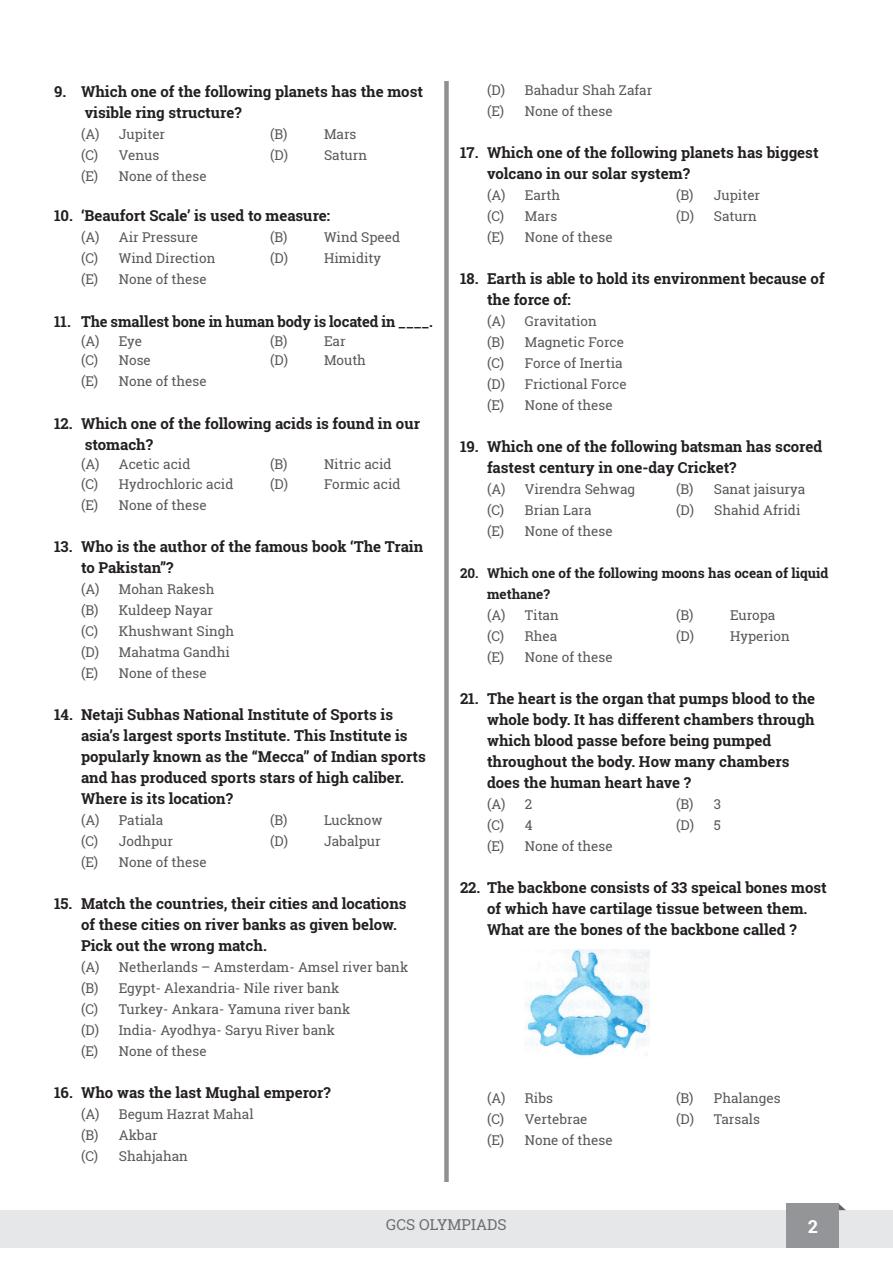
<style>
.page{position:relative;width:893px;height:1263px;background:#fff}
.page>*{position:absolute;margin:0;border:0;box-sizing:border-box;transform-origin:0 0}
.t1{font:700 18px "Roboto";color:#fff}
.t2{font:700 15px/21px "Roboto Slab";color:#231f20}
.t3{font:15px "Roboto Slab";letter-spacing:.005em;color:#6c6d70}
.t4{font:13.5px/21px "Roboto Slab";color:#57585a}
.t5{font:700 13.5px/21px "Roboto Slab";color:#231f20}
</style>
<div class="page">
<div style="left:0;top:1210px;width:893px;height:38px;background:#e6e7e9"></div>
<div style="left:786px;top:1204px;width:53px;height:44px;background:#939598"></div>
<svg style="left:839px;top:1204px;width:7px;height:6px"></svg>
<div style="left:444px;top:81px;width:5px;height:1101px;background:#918f8f"></div>
<img style="left:525px;top:949px;width:124px;height:107px">
<p class="t2" style="left:85px;top:81px;width:340px;text-indent:-31px">9. Which one of the following planets has the most visible ring structure?</p>
<p class="t4" style="left:81px;top:123px;width:86px">(A) Jupiter</p>
<p class="t4" style="left:270px;top:123px;width:19px">(B)</p>
<p class="t4" style="left:324px;top:123px;width:34px">Mars</p>
<p class="t4" style="left:81px;top:144px;width:80px">(C) Venus</p>
<p class="t4" style="left:270px;top:144px;width:20px">(D)</p>
<p class="t4" style="left:324px;top:144px;width:45px">Saturn</p>
<p class="t4" style="left:81px;top:165px;width:127px">(E) None of these</p>
<p class="t2" style="left:54px;top:205px;width:278px">10. ‘Beaufort Scale’ is used to measure:</p>
<p class="t4" style="left:81px;top:227px;width:119px">(A) Air Pressure</p>
<p class="t4" style="left:270px;top:227px;width:19px">(B)</p>
<p class="t4" style="left:324px;top:227px;width:78px">Wind Speed</p>
<p class="t4" style="left:81px;top:248px;width:136px">(C) Wind Direction</p>
<p class="t4" style="left:270px;top:248px;width:20px">(D)</p>
<p class="t4" style="left:324px;top:248px;width:59px">Himidity</p>
<p class="t4" style="left:81px;top:269px;width:127px">(E) None of these</p>
<p class="t2" style="left:54px;top:311px;width:380px">11. The smallest bone in human body is located in ____.</p>
<p class="t4" style="left:81px;top:330px;width:63px">(A) Eye</p>
<p class="t4" style="left:270px;top:330px;width:19px">(B)</p>
<p class="t4" style="left:324px;top:330px;width:23px">Ear</p>
<p class="t4" style="left:81px;top:350px;width:71px">(C) Nose</p>
<p class="t4" style="left:270px;top:350px;width:20px">(D)</p>
<p class="t4" style="left:324px;top:350px;width:43px">Mouth</p>
<p class="t4" style="left:81px;top:371px;width:127px">(E) None of these</p>
<p class="t2" style="left:85px;top:413px;width:337px;text-indent:-31px">12. Which one of the following acids is found in our stomach?</p>
<p class="t4" style="left:81px;top:454px;width:111px">(A) Acetic acid</p>
<p class="t4" style="left:270px;top:454px;width:19px">(B)</p>
<p class="t4" style="left:324px;top:454px;width:69px">Nitric acid</p>
<p class="t4" style="left:81px;top:473px;width:154px">(C) Hydrochloric acid</p>
<p class="t4" style="left:270px;top:473px;width:20px">(D)</p>
<p class="t4" style="left:324px;top:473px;width:78px">Formic acid</p>
<p class="t4" style="left:81px;top:494px;width:127px">(E) None of these</p>
<p class="t2" style="left:81px;top:536px;width:344px;text-indent:-27px">13. Who is the author of the famous book ‘The Train to Pakistan”?</p>
<p class="t4" style="left:81px;top:579px;width:155px">(A) Mohan Rakesh (B) Kuldeep Nayar<br>(C) Khushwant Singh (D) Mahatma Gandhi (E) None of these</p>
<p class="t2" style="left:81px;top:704px;width:346px;text-indent:-27px">14. Netaji Subhas National Institute of Sports is asia’s largest sports Institute. This Institute is popularly known as the “Mecca’’ of Indian sports and has produced sports stars of high caliber.<br>Where is its location?</p>
<p class="t4" style="left:81px;top:810px;width:84px">(A) Patiala</p>
<p class="t4" style="left:270px;top:810px;width:19px">(B)</p>
<p class="t4" style="left:324px;top:810px;width:60px">Lucknow</p>
<p class="t4" style="left:81px;top:831px;width:93px">(C) Jodhpur</p>
<p class="t4" style="left:270px;top:831px;width:20px">(D)</p>
<p class="t4" style="left:324px;top:831px;width:58px">Jabalpur</p>
<p class="t4" style="left:81px;top:852px;width:127px">(E) None of these</p>
<p class="t2" style="left:81px;top:893px;width:327px;text-indent:-27px">15. Match the countries, their cities and locations of these cities on river banks as given below.<br>Pick out the wrong match.</p>
<p class="t4" style="left:81px;top:957px;width:329px">(A) Netherlands – Amsterdam- Amsel river bank (B) Egypt- Alexandria- Nile river bank<br>(C) Turkey- Ankara- Yamuna river bank<br>(D) India- Ayodhya- Saryu River bank<br>(E) None of these</p>
<p class="t2" style="left:54px;top:1082px;width:278px">16. Who was the last Mughal emperor?</p>
<p class="t4" style="left:81px;top:1104px;width:174px">(A) Begum Hazrat Mahal (B) Akbar<br>(C) Shahjahan</p>
<p class="t4" style="left:487px;top:80px;width:167px">(D) Bahadur Shah Zafar (E) None of these</p>
<p class="t2" style="left:487px;top:142px;width:333px;text-indent:-27px">17. Which one of the following planets has biggest volcano in our solar system?</p>
<p class="t4" style="left:487px;top:185px;width:75px">(A) Earth</p>
<p class="t4" style="left:676px;top:185px;width:86px">(B) Jupiter</p>
<p class="t4" style="left:487px;top:206px;width:72px">(C) Mars</p>
<p class="t4" style="left:676px;top:206px;width:82px">(D) Saturn</p>
<p class="t4" style="left:487px;top:227px;width:127px">(E) None of these</p>
<p class="t2" style="left:487px;top:268px;width:339px;text-indent:-27px">18. E arth is able to hold its environment because of the force of:</p>
<p class="t4" style="left:487px;top:311px;width:141px">(A) Gravitation<br>(B) Magnetic Force (C) Force of Inertia (D) Frictional Force (E) None of these</p>
<p class="t2" style="left:487px;top:436px;width:337px;text-indent:-27px">19. Which one of the following batsman has scored fastest century in one-day Cricket?</p>
<p class="t4" style="left:487px;top:479px;width:150px">(A) Virendra Sehwag</p>
<p class="t4" style="left:676px;top:479px;width:131px">(B) Sanat jaisurya</p>
<p class="t4" style="left:487px;top:500px;width:106px">(C) Brian Lara</p>
<p class="t4" style="left:676px;top:500px;width:126px">(D) Shahid Afridi</p>
<p class="t4" style="left:487px;top:521px;width:127px">(E) None of these</p>
<p class="t5" style="left:487px;top:563px;width:343px;text-indent:-27px">20. Which one of the following moons has ocean of liquid methane?</p>
<p class="t4" style="left:487px;top:605px;width:73px">(A) Titan</p>
<p class="t4" style="left:676px;top:605px;width:19px">(B)</p>
<p class="t4" style="left:730px;top:605px;width:47px">Europa</p>
<p class="t4" style="left:487px;top:626px;width:72px">(C) Rhea</p>
<p class="t4" style="left:676px;top:626px;width:20px">(D)</p>
<p class="t4" style="left:730px;top:626px;width:61px">Hyperion</p>
<p class="t4" style="left:487px;top:647px;width:127px">(E) None of these</p>
<p class="t2" style="left:487px;top:688px;width:330px;text-indent:-27px">21. The heart is the organ that pumps blood to the whole body. It has different chambers through which blood passe before being pumped throughout the body. How many chambers does the human heart have ?</p>
<p class="t4" style="left:487px;top:794px;width:47px">(A) 2</p>
<p class="t4" style="left:676px;top:794px;width:47px">(B) 3</p>
<p class="t4" style="left:487px;top:815px;width:47px">(C) 4</p>
<p class="t4" style="left:676px;top:815px;width:46px">(D) 5</p>
<p class="t4" style="left:487px;top:836px;width:127px">(E) None of these</p>
<p class="t2" style="left:460px;top:877px;width:368px;text-align:center">22. The backbone consists of 33 speical bones most of which have cartilage tissue between them.<br>What are the bones of the backbone called ?</p>
<p class="t4" style="left:487px;top:1088px;width:68px">(A) Ribs</p>
<p class="t4" style="left:676px;top:1088px;width:106px">(B) Phalanges</p>
<p class="t4" style="left:487px;top:1109px;width:102px">(C) Vertebrae</p>
<p class="t4" style="left:676px;top:1109px;width:86px">(D) Tarsals</p>
<p class="t4" style="left:487px;top:1130px;width:127px">(E) None of these</p>
<p class="t3" style="left:386px;top:1214px;width:122px">GCS OLYMPIADS</p>
<p class="t1" style="left:808px;top:1214px;width:12px">2</p>
</div>
